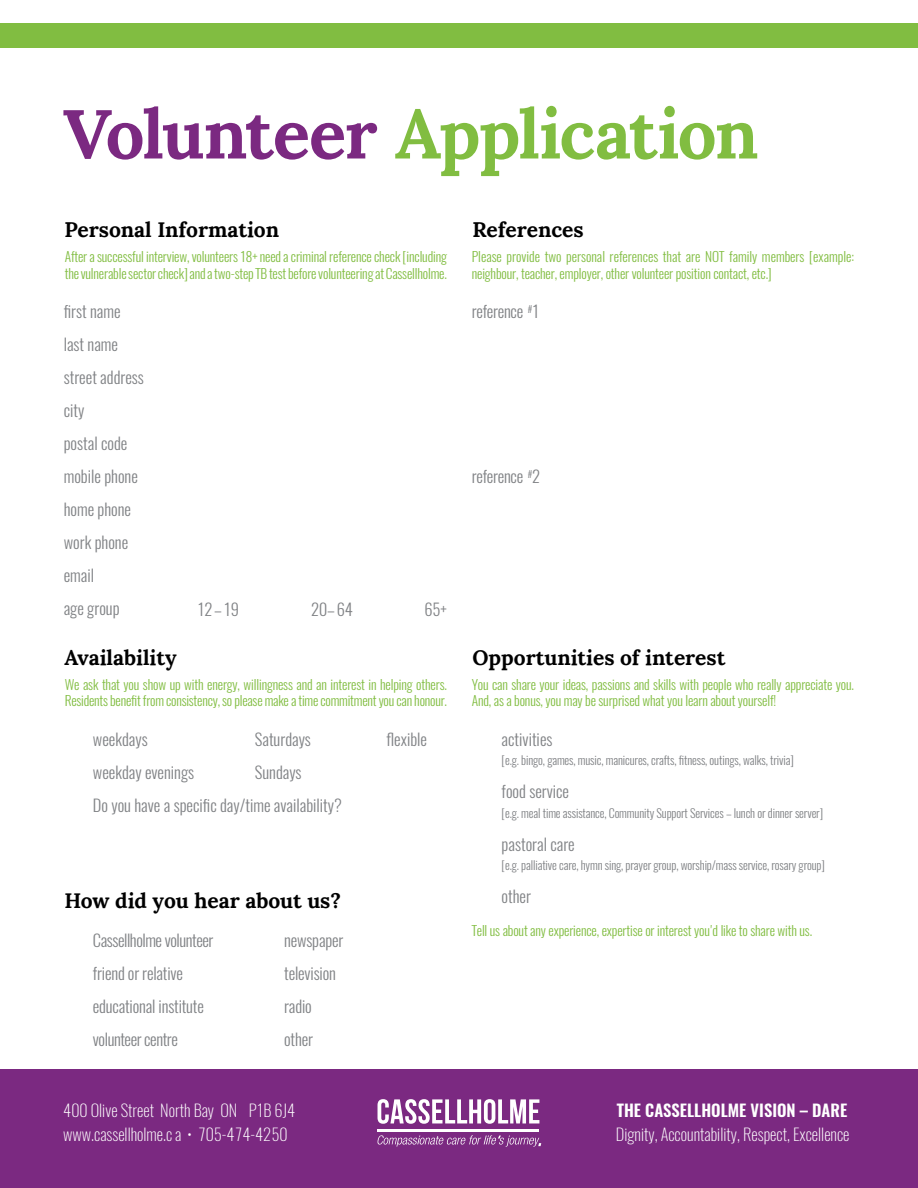
<style>
.page{position:relative;width:918px;height:1188px;background:#fff}
.page>*{position:absolute;margin:0;border:0;box-sizing:border-box;transform-origin:0 0}
.t1{font:700 69px "Lora";letter-spacing:-.03em;color:#81bd41}
.t2{font:700 21px "Lora";color:#000}
.t3{font:300 16.5px/33px "Oswald";color:#808285}
.t4{font:200 16.5px/24px "Oswald";color:#fff}
.t5{font:300 16.5px/33px "Oswald";letter-spacing:-.025em;color:#808285}
.t6{font:600 16.5px "Oswald";color:#fff}
.t7{font:300 13.5px/16.5px "Oswald";letter-spacing:-.01em;color:#81bd41}
.t8{font:300 12px "Oswald";letter-spacing:-.01em;color:#808285}
.s1{color:#7b2981}
</style>
<div class="page">
<div style="left:0;top:1069px;width:918px;height:119px;background:#7b2981"></div>
<svg style="left:378px;top:1099px;width:161px;height:25px"></svg>
<svg style="left:377px;top:1135px;width:164px;height:12px"></svg>
<hr style="left:377px;top:1129px;width:162px;height:3px;background:#fff">
<div style="left:0;top:23px;width:918px;height:24px;background:#81bd41"></div>
<h1 class="t1" style="left:63px;top:75px;width:697px"><span class="s1">Volunteer</span> Application</h1>
<h2 class="t2" style="left:65px;top:212px;width:216px">Personal Information</h2>
<p class="t7" style="left:65px;top:248px;width:384px">After a successful interview, volunteers 18+ need a criminal reference check [including the vulnerable sector check] and a two-step TB test before volunteering at Cassellholme.</p>
<p class="t3" style="left:64px;top:295px;width:82px">first name last name street address city<br>postal code mobile phone home phone work phone email<br>age group</p>
<h2 class="t2" style="left:65px;top:639px;width:114px">Availability</h2>
<p class="t3" style="left:197px;top:593px;width:43px">12 – 19</p>
<p class="t3" style="left:311px;top:593px;width:43px">20 – 64</p>
<p class="t3" style="left:425px;top:593px;width:24px">65+</p>
<p class="t7" style="left:65px;top:676px;width:384px">We ask that you show up with energy, willingness and an interest in helping others.<br>Residents benefit from consistency, so please make a time commitment you can honour.</p>
<p class="t3" style="left:93px;top:723px;width:103px">weekdays weekday evenings</p>
<p class="t3" style="left:255px;top:723px;width:58px">Saturdays<br>Sundays</p>
<p class="t3" style="left:93px;top:789px;width:251px">Do you have a specific day/time availability?</p>
<h2 class="t2" style="left:65px;top:882px;width:278px">How did you hear about us?</h2>
<p class="t5" style="left:93px;top:924px;width:122px">Cassellholme volunteer friend or relative educational institute volunteer centre</p>
<p class="t3" style="left:284px;top:924px;width:61px">newspaper television radio other</p>
<p class="t3" style="left:386px;top:723px;width:42px">flexible</p>
<h2 class="t2" style="left:472px;top:212px;width:113px">References</h2>
<p class="t7" style="left:472px;top:248px;width:384px">Please provide two personal references that are NOT family members [example: neighbour, teacher, employer, other volunteer position contact, etc.]</p>
<p class="t3" style="left:472px;top:295px;width:69px">reference <sup>#</sup>1</p>
<p class="t3" style="left:472px;top:460px;width:70px">reference <sup>#</sup>2</p>
<h2 class="t2" style="left:472px;top:639px;width:254px">Opportunities of interest</h2>
<p class="t7" style="left:472px;top:676px;width:384px">You can share your ideas, passions and skills with people who really appreciate you.<br>And, as a bonus, you may be surprised what you learn about yourself!</p>
<p class="t3" style="left:502px;top:723px;width:52px">activities</p>
<p class="t8" style="left:502px;top:752px;width:294px">[e.g. bingo, games, music, manicures, crafts, fitness, outings, walks, trivia]</p>
<p class="t3" style="left:502px;top:775px;width:69px">food service</p>
<p class="t8" style="left:502px;top:805px;width:323px">[e.g. meal time assistance, Community Support Services – lunch or dinner server]</p>
<p class="t3" style="left:502px;top:828px;width:75px">pastoral care</p>
<p class="t8" style="left:502px;top:857px;width:325px">[e.g. palliative care, hymn sing, prayer group, worship/mass service, rosary group]</p>
<p class="t3" style="left:502px;top:880px;width:31px">other</p>
<p class="t7" style="left:472px;top:922px;width:342px">Tell us about any experience, expertise or interest you'd like to share with us.</p>
<p class="t4" style="left:63px;top:1098px;width:234px">400 Olive Street North Bay ON P1B 6J4 www.cassellholme.c a • 705-474-4250</p>
<p class="t6" style="left:617px;top:1099px;width:232px">THE CASSELLHOLME VISION – DARE</p>
<p class="t4" style="left:616px;top:1122px;width:235px">Dignity, Accountability, Respect, Excellence</p>
</div>
